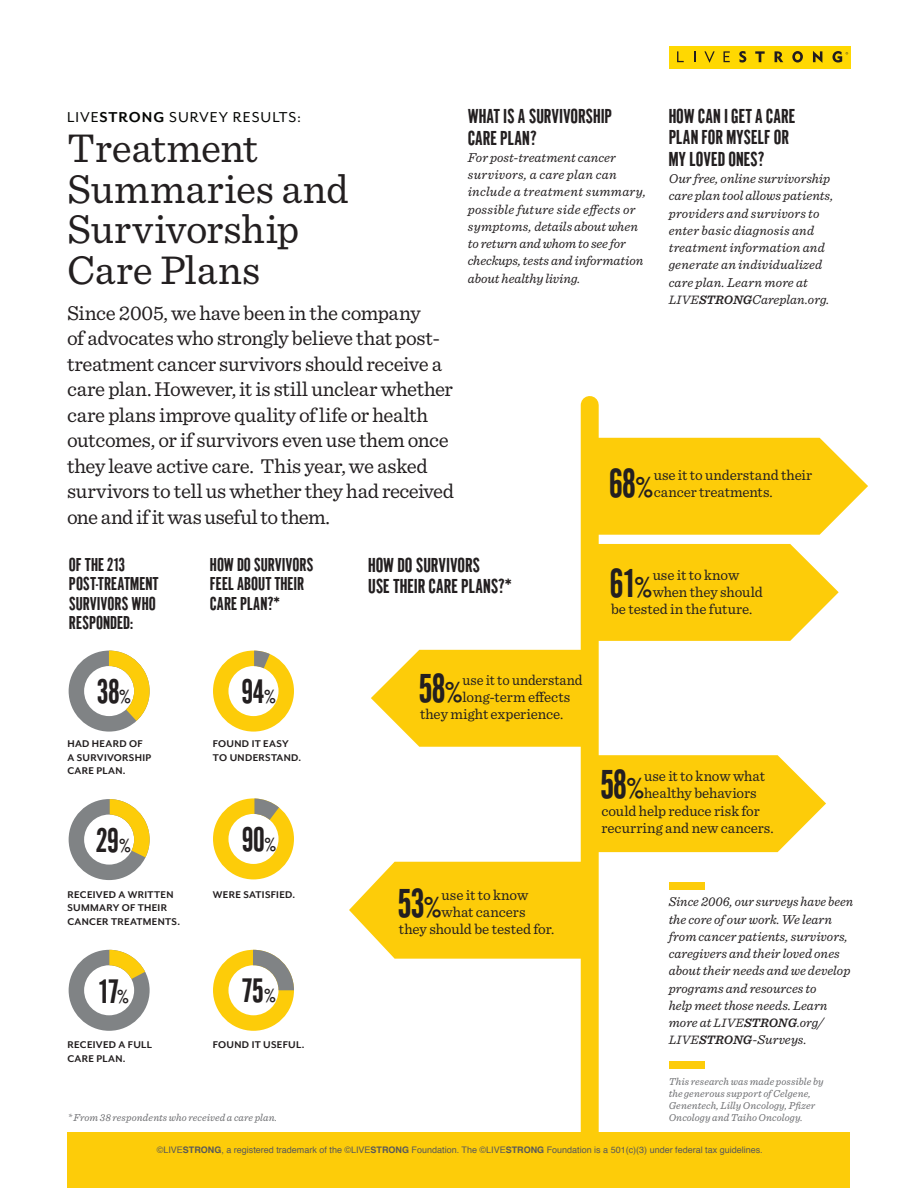
<style>
.page{position:relative;width:918px;height:1188px;background:#fff}
.page>*{position:absolute;margin:0;border:0;box-sizing:border-box;transform-origin:0 0}
.t1{font:42px/40.5px "Sentinel";letter-spacing:-.005em;color:#231f20}
.t2{font:39px "Cg Gothic No 1";color:#231f20}
.t3{font:32.7px "Cg Gothic No 1";letter-spacing:.01em;color:#231f20}
.t4{font:21px/25.5px "Sentinel";letter-spacing:-.02em;color:#231f20}
.t5{font:19.5px/21.3px "Cg Gothic No 1";color:#231f20}
.t6{font:18px/19.5px "Cg Gothic No 1";color:#231f20}
.t7{font:16.5px "Mr Eaves San OT";letter-spacing:.06em;color:#040503}
.t8{font:15px/17.2px "Sentinel";letter-spacing:-.005em;color:#231f20}
.t9{font:15px "Sentinel";letter-spacing:-.005em;color:#231f20;scale:.96 1}
.t10{font:italic 13.5px/17.2px "Sentinel";letter-spacing:.005em;color:#231f20}
.t11{font:700 11.25px/13.5px "Mr Eaves XL Mod OT";letter-spacing:.025em;color:#231f20}
.t12{font:italic 10.5px/12px "Sentinel";letter-spacing:.01em;color:#6c6d70}
.t13{font:9px "Helvetica";color:#57585a}
.s1{font-weight:700}
.s2{font-size:12.75px}
.s3{font-weight:600;font-size:12.75px}
.s4{font-size:27.3px}
.s5{font-size:18px}
</style>
<div class="page">
<div style="left:68px;top:1132px;width:782px;height:56px;background:#fdcc09"></div>
<div style="left:669px;top:46px;width:181px;height:22px;background:#ffd801"></div>
<svg style="left:677px;top:51px;width:7px;height:11px"></svg>
<svg style="left:704px;top:51px;width:11px;height:12px"></svg>
<svg style="left:724px;top:51px;width:6px;height:11px"></svg>
<svg style="left:739px;top:51px;width:7px;height:12px"></svg>
<svg style="left:755px;top:51px;width:10px;height:11px"></svg>
<svg style="left:775px;top:51px;width:8px;height:11px"></svg>
<svg style="left:792px;top:51px;width:11px;height:12px"></svg>
<svg style="left:813px;top:51px;width:9px;height:12px"></svg>
<svg style="left:832px;top:51px;width:16px;height:12px"></svg>
<svg style="left:69px;top:651px;width:81px;height:81px"></svg>
<svg style="left:69px;top:799px;width:81px;height:81px"></svg>
<svg style="left:69px;top:950px;width:81px;height:81px"></svg>
<svg style="left:213px;top:651px;width:81px;height:81px"></svg>
<svg style="left:213px;top:798px;width:81px;height:81px"></svg>
<svg style="left:213px;top:950px;width:81px;height:81px"></svg>
<svg style="left:599px;top:438px;width:269px;height:97px;background:#fdd020"></svg>
<svg style="left:599px;top:755px;width:227px;height:97px;background:#fdd123"></svg>
<svg style="left:599px;top:544px;width:240px;height:97px;background:#fdd020"></svg>
<svg style="left:349px;top:862px;width:232px;height:97px;background:#fdd121"></svg>
<svg style="left:371px;top:650px;width:210px;height:97px;background:#fdd228"></svg>
<div style="left:581px;top:405px;width:18px;height:767px;background:#fdcc09"></div>
<div style="left:669px;top:882px;width:36px;height:8px;background:#fdcc09"></div>
<div style="left:669px;top:1062px;width:36px;height:7px;background:#fdcc09"></div>
<p class="t7" style="left:67px;top:108px;width:236px">LIVE<span class="s1">STRONG</span> SURVEY RESULTS:</p>
<h1 class="t1" style="left:67px;top:125px;width:283px">Treatment<br>Summaries and<br>Survivorship<br>Care Plans</h1>
<p class="t4" style="left:67px;top:299px;width:388px">Since 2005, we have been in the company<br>of advocates who strongly believe that post&shy;treatment cancer survivors should receive a care plan. However, it is still unclear whether care plans improve quality of life or health outcomes, or if survivors even use them once they leave active care. This year, we asked survivors to tell us whether they had received one and if it was useful to them.</p>
<h3 class="t5" style="left:468px;top:105px;width:146px">WHAT IS A SURVIVORSHIP<br>CARE PLAN?</h3>
<p class="t10" style="left:468px;top:148px;width:180px">For post-treatment cancer survivors, a care plan can include a treatment summary, possible future side effects or symptoms, details about when to return and whom to see for checkups, tests and information about healthy living.</p>
<h3 class="t5" style="left:669px;top:105px;width:128px">HOW CAN I GET A CARE<br>PLAN FOR MYSELF OR<br>MY LOVED ONES?</h3>
<p class="t10" style="left:669px;top:169px;width:166px">Our free, online survivorship care plan tool allows patients, providers and survivors to enter basic diagnosis and treatment information and generate an individualized care plan. Learn more at<br><span class="s2">LIVE</span><span class="s3">STRONG</span>Careplan.org.</p>
<h2 class="t2" style="left:610px;top:460px;width:46px">68<span class="s4">%</span></h2>
<p class="t8" style="left:654px;top:466px;width:160px">use it to understand their cancer treatments.</p>
<h3 class="t6" style="left:69px;top:554px;width:91px">OF THE 213<br>POST-TREATMENT<br>SURVIVORS WHO<br>RESPONDED:</h3>
<h3 class="t6" style="left:210px;top:554px;width:105px">HOW DO SURVIVORS<br>FEEL ABOUT THEIR<br>CARE PLAN?*</h3>
<h3 class="t3" style="left:97px;top:672px;width:36px">38<span class="s5">%</span></h3>
<h3 class="t3" style="left:242px;top:671px;width:36px">94<span class="s5">%</span></h3>
<p class="t11" style="left:68px;top:737px;width:85px">HAD HEARD OF<br>A SURVIVORSHIP<br>CARE PLAN.</p>
<p class="t11" style="left:213px;top:737px;width:90px">FOUND IT EASY<br>TO UNDERSTAND.</p>
<h3 class="t3" style="left:96px;top:821px;width:37px">29<span class="s5">%</span></h3>
<h3 class="t3" style="left:242px;top:820px;width:36px">90<span class="s5">%</span></h3>
<p class="t11" style="left:68px;top:887px;width:114px">RECEIVED A WRITTEN<br>SUMMARY OF THEIR<br>CANCER TREATMENTS.</p>
<p class="t11" style="left:213px;top:887px;width:84px">WERE SATISFIED.</p>
<h3 class="t3" style="left:98px;top:972px;width:33px">17<span class="s5">%</span></h3>
<h3 class="t3" style="left:242px;top:971px;width:36px">75<span class="s5">%</span></h3>
<p class="t11" style="left:68px;top:1038px;width:86px">RECEIVED A FULL<br>CARE PLAN.</p>
<p class="t11" style="left:213px;top:1038px;width:93px">FOUND IT USEFUL.</p>
<h3 class="t5" style="left:368px;top:554px;width:145px">HOW DO SURVIVORS<br>USE THEIR CARE PLANS?*</h3>
<h2 class="t2" style="left:610px;top:560px;width:44px">61<span class="s4">%</span></h2>
<p class="t8" style="left:653px;top:565px;width:88px">use it to know</p>
<p class="t8" style="left:653px;top:583px;width:112px">when they should</p>
<p class="t8" style="left:611px;top:600px;width:143px">be tested in the future.</p>
<h2 class="t2" style="left:419px;top:665px;width:46px">58<span class="s4">%</span></h2>
<p class="t9" style="left:463px;top:669px;width:127px">use it to understand</p>
<p class="t8" style="left:463px;top:688px;width:109px">long-term effects</p>
<p class="t8" style="left:420px;top:705px;width:145px">they might experience.</p>
<h2 class="t2" style="left:601px;top:761px;width:46px">58<span class="s4">%</span></h2>
<p class="t8" style="left:644px;top:767px;width:122px">use it to know what</p>
<p class="t8" style="left:644px;top:784px;width:114px">healthy behaviors</p>
<p class="t8" style="left:602px;top:801px;width:160px">could help reduce risk for</p>
<p class="t8" style="left:602px;top:818px;width:174px">recurring and new cancers.</p>
<h2 class="t2" style="left:398px;top:880px;width:46px">53<span class="s4">%</span></h2>
<p class="t8" style="left:442px;top:885px;width:88px">use it to know</p>
<p class="t8" style="left:442px;top:902px;width:85px">what cancers</p>
<p class="t8" style="left:399px;top:919px;width:157px">they should be tested for.</p>
<p class="t10" style="left:669px;top:893px;width:186px">Since 2006, our surveys have been the core of our work. We learn from cancer patients, survivors, caregivers and their loved ones about their needs and we develop programs and resources to<br>help meet those needs. Learn more at <span class="s2">LIVE</span><span class="s3">STRONG</span>.org/<br><span class="s2">LIVE</span><span class="s3">STRONG</span>-Surveys.</p>
<p class="t12" style="left:669px;top:1074px;width:157px">This research was made possible by the generous support of Celgene,<br>Genentech, Lilly Oncology, Pfizer</p>
<p class="t12" style="left:68px;top:1110px;width:211px">* From 38 respondents who received a care plan.</p>
<p class="t12" style="left:669px;top:1110px;width:136px">Oncology and Taiho Oncology.</p>
<p class="t13" style="left:157px;top:1143px;width:607px">©LIVE<span class="s1">STRONG</span>, a registered trademark of the ©LIVE<span class="s1">STRONG</span> Foundation. The ©LIVE<span class="s1">STRONG</span> Foundation is a 501(c)(3) under federal tax guidelines.</p>
</div>
